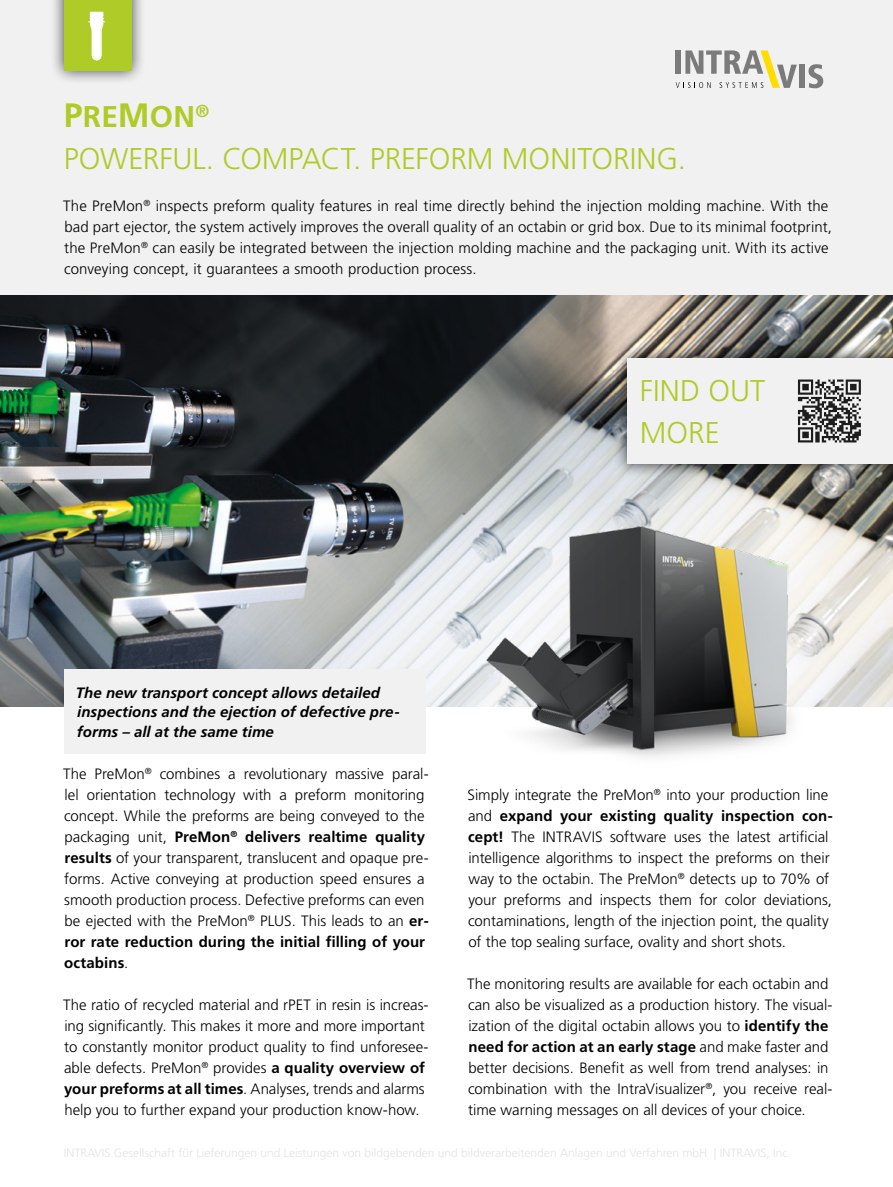
<style>
.page{position:relative;width:893px;height:1187px;background:#fff}
.page>*{position:absolute;margin:0;border:0;box-sizing:border-box;transform-origin:0 0}
.t1{font:300 30px/42px "Frutiger LT Std";color:#afcb27}
.t2{font:300 15px/21px "Frutiger LT Std";color:#000}
.t3{font:italic 700 15px/19.5px "Frutiger LT Std";letter-spacing:.005em;color:#000}
.s1{font-weight:700;font-size:33.75px}
.s2{font-weight:700}
</style>
<div class="page">
<div style="left:0;top:0;width:893px;height:295px;background:#f1f1f1"></div>
<svg style="left:676px;top:50px;width:121px;height:38px"></svg>
<div style="left:799px;top:65px;width:6px;height:23px;background:#7c7b7b"></div>
<svg style="left:808px;top:64px;width:15px;height:24px"></svg>
<img style="left:0;top:295px;width:893px;height:412px">
<div style="left:50px;top:0;width:95px;height:84px;background:#000;opacity:.75"></div>
<div style="left:64px;top:0;width:67px;height:71px;background:#afcb27"></div>
<svg style="left:88px;top:12px;width:17px;height:49px"></svg>
<img style="left:468px;top:484px;width:361px;height:273px">
<div style="left:613px;top:344px;width:280px;height:133px;background:#000;opacity:.75"></div>
<div style="left:627px;top:358px;width:266px;height:105px;background:#f1f1f1"></div>
<svg style="left:798px;top:379px;width:63px;height:63px"></svg>
<div style="left:64px;top:669px;width:361px;height:84px;background:#f1f1f1"></div>
<h1 class="t1" style="left:64px;top:96px;width:624px"><span class="s1">P</span><span class="s2">RE</span><span class="s1">M</span><span class="s2">ON</span><sup>®<br></sup>POWERFUL. COMPACT. PREFORM MONITORING.</h1>
<p class="t2" style="left:63px;top:196px;width:770px">The PreMon<sup>®</sup> inspects preform quality features in real time directly behind the injection molding machine. With the bad part ejector, the system actively improves the overall quality of an octabin or grid box. Due to its minimal footprint, the PreMon<sup>®</sup> can easily be integrated between the injection molding machine and the packaging unit. With its active conveying concept, it guarantees a smooth production process.</p>
<h1 class="t1" style="left:640px;top:369px;width:127px">FIND OUT<br>MORE</h1>
<p class="t3" style="left:76px;top:682px;width:325px">The new transport concept allows detailed inspections and the ejection of defective pre&shy;forms – all at the same time</p>
<p class="t2" style="left:63px;top:763px;width:367px">The PreMon<sup>®</sup> combines a revolutionary massive paral&shy;lel orientation technology with a preform monitoring concept. While the preforms are being conveyed to the packaging unit, <span class="s2">PreMon</span><sup>®</sup> <span class="s2">delivers realtime quality results</span> of your transparent, translucent and opaque pre&shy;forms. Active conveying at production speed ensures a smooth production process. Defective preforms can even be ejected with the PreMon<sup>®</sup> PLUS. This leads to an <span class="s2">er&shy;ror rate reduction during the initial filling of your octabins</span>.</p>
<p class="t2" style="left:63px;top:994px;width:367px">The ratio of recycled material and rPET in resin is increas&shy;ing significantly. This makes it more and more important to constantly monitor product quality to find unforesee&shy;able defects. PreMon<sup>®</sup> provides <span class="s2">a quality overview of your preforms at all times</span>. Analyses, trends and alarms help you to further expand your production know-how.</p>
<p class="t2" style="left:468px;top:784px;width:367px">Simply integrate the PreMon<sup>®</sup> into your production line and <span class="s2">expand your existing quality inspection con&shy;cept!</span> The INTRAVIS software uses the latest artificial intelligence algorithms to inspect the preforms on their way to the octabin. The PreMon<sup>®</sup> detects up to 70% of your preforms and inspects them for color deviations, contaminations, length of the injection point, the quality of the top sealing surface, ovality and short shots.</p>
<p class="t2" style="left:467px;top:973px;width:367px">The monitoring results are available for each octabin and can also be visualized as a production history. The visual&shy;ization of the digital octabin allows you to <span class="s2">identify the need for action at an early stage</span> and make faster and better decisions. Benefit as well from trend analyses: in combination with the IntraVisualizer<sup>®</sup>, you receive real&shy;time warning messages on all devices of your choice.</p>
</div>
